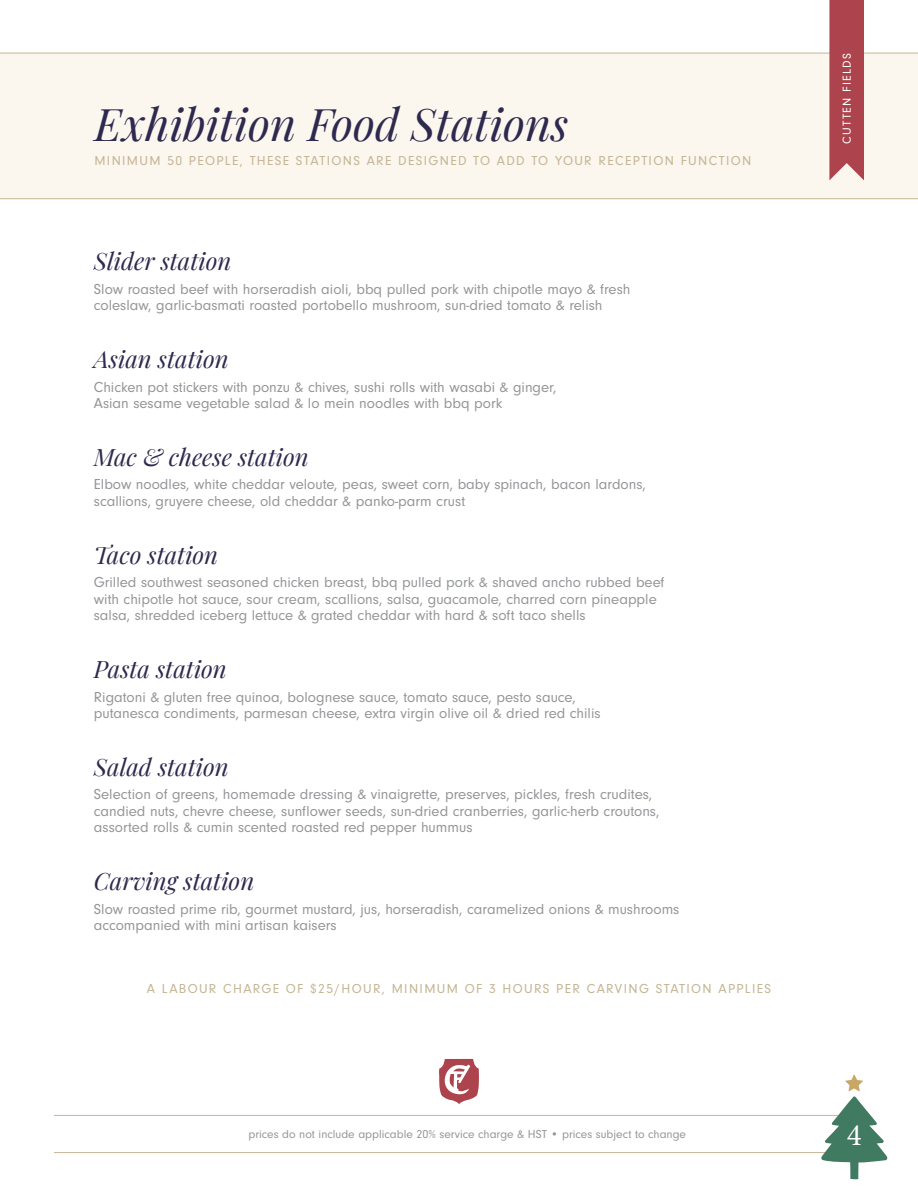
<style>
.page{position:relative;width:918px;height:1188px;background:#fff}
.page>*{position:absolute;margin:0;border:0;box-sizing:border-box;transform-origin:0 0}
.t1{font:italic 45px "Playfair Display";color:#2e294e}
.t2{font:31.2px "Minion Pro";color:#fff}
.t3{font:italic 24px "Playfair Display";color:#2e294e}
.t4{font:15px/16.5px "Neuzeit Gro";color:#939598}
.t5{font:13.5px "Neuzeit Gro";letter-spacing:.1em;color:#c4b594}
.t6{font:12px "Neuzeit Gro";color:#939598}
.t7{font:12px "Neuzeit Gro";letter-spacing:.1em;color:#fff}
</style>
<div class="page">
<hr style="left:54px;top:1152px;width:810px;height:1px;background:#c4b594">
<hr style="left:54px;top:1115px;width:810px;height:1px;background:#c4b594">
<svg style="left:821px;top:1075px;width:67px;height:105px"></svg>
<svg style="left:439px;top:1059px;width:40px;height:45px"></svg>
<div style="left:0;top:53px;width:918px;height:146px;background:#fbf6ee"></div>
<svg style="left:829px;top:0;width:35px;height:180px;background:#b14e56"></svg>
<h1 class="t1" style="left:94px;top:89px;width:476px">Exhibition Food Stations</h1>
<p class="t5" style="left:94px;top:153px;width:658px">MINIMUM 50 PEOPLE, THESE STATIONS ARE DESIGNED TO ADD TO YOUR RECEPTION FUNCTION</p>
<h3 class="t3" style="left:94px;top:243px;width:139px">Slider station</h3>
<p class="t4" style="left:94px;top:281px;width:538px">Slow roasted beef with horseradish aioli, bbq pulled pork with chipotle mayo &amp; fresh coleslaw, garlic-basmati roasted portobello mushroom, sun-dried tomato &amp; relish</p>
<h3 class="t3" style="left:94px;top:340px;width:136px">Asian station</h3>
<p class="t4" style="left:94px;top:379px;width:464px">Chicken pot stickers with ponzu &amp; chives, sushi rolls with wasabi &amp; ginger,<br>Asian sesame vegetable salad &amp; lo mein noodles with bbq pork</p>
<h3 class="t3" style="left:94px;top:438px;width:216px">Mac &amp; cheese station</h3>
<p class="t4" style="left:94px;top:477px;width:554px">Elbow noodles, white cheddar veloute, peas, sweet corn, baby spinach, bacon lardons, scallions, gruyere cheese, old cheddar &amp; panko-parm crust</p>
<h3 class="t3" style="left:94px;top:536px;width:126px">Taco station</h3>
<p class="t4" style="left:94px;top:574px;width:572px">Grilled southwest seasoned chicken breast, bbq pulled pork &amp; shaved ancho rubbed beef with chipotle hot sauce, sour cream, scallions, salsa, guacamole, charred corn pineapple salsa, shredded iceberg lettuce &amp; grated cheddar with hard &amp; soft taco shells</p>
<h3 class="t3" style="left:94px;top:650px;width:134px">Pasta station</h3>
<p class="t4" style="left:94px;top:689px;width:508px">Rigatoni &amp; gluten free quinoa, bolognese sauce, tomato sauce, pesto sauce, putanesca condiments, parmesan cheese, extra virgin olive oil &amp; dried red chilis</p>
<h3 class="t3" style="left:94px;top:748px;width:136px">Salad station</h3>
<p class="t4" style="left:94px;top:787px;width:567px">Selection of greens, homemade dressing &amp; vinaigrette, preserves, pickles, fresh crudites, candied nuts, chevre cheese, sunflower seeds, sun-dried cranberries, garlic-herb croutons, assorted rolls &amp; cumin scented roasted red pepper hummus</p>
<h3 class="t3" style="left:94px;top:863px;width:162px">Carving station</h3>
<p class="t4" style="left:94px;top:901px;width:587px">Slow roasted prime rib, gourmet mustard, jus, horseradish, caramelized onions &amp; mushrooms accompanied with mini artisan kaisers</p>
<p class="t5" style="left:147px;top:982px;width:626px">A LABOUR CHARGE OF $25/HOUR, MINIMUM OF 3 HOURS PER CARVING STATION APPLIES</p>
<p class="t6" style="left:249px;top:1128px;width:439px">prices do not include applicable 20% service charge &amp; HST • prices subject to change</p>
<p class="t7" style="left:840px;top:144px;width:92px;rotate:-90deg">CUTTEN FIELDS</p>
<h2 class="t2" style="left:847px;top:1114px;width:16px">4</h2>
</div>
